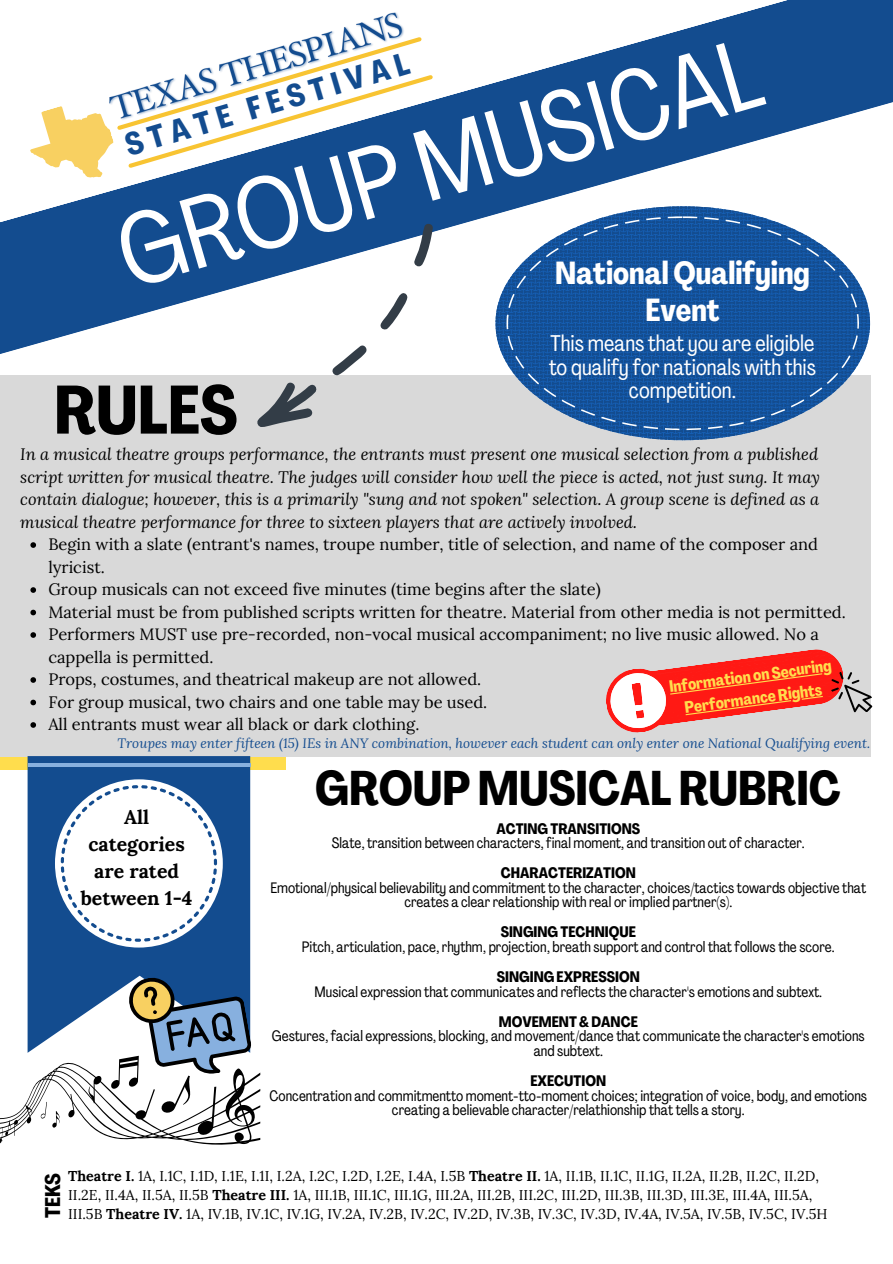
<style>
.page{position:relative;width:893px;height:1264px;background:#fff}
.page>*{position:absolute;margin:0;border:0;box-sizing:border-box;transform-origin:0 0}
.t1{font:99.6px "Agrandir Tight";color:#fff}
.t2{font:700 67.5px "Agrandir Tight";color:#000}
.t3{font:700 48px "Agrandir Tight";color:#000}
.t4{font:700 31.5px/37px "Agrandir Tight";color:#fff;text-align:center}
.t5{font:700 31.2px "Agrandir Tight";color:#134c8f}
.t6{font:22.5px/23.5px "Agrandir Tight";color:#fff;text-align:center}
.t7{font:700 21px "Agrandir Tight";color:#000}
.t8{font:700 19.5px/27px "Lora";color:#000;text-align:center}
.t9{font:16.5px/22.5px "Lora";color:#000}
.t10{font:italic 16.5px/22.5px "Lora";color:#000;text-align:justify}
.t11{font:700 16.2px/22.5px "Agrandir Tight";color:#ffdd4d;text-align:center}
.t12{font:15px/14.5px "Agrandir Tight";color:#000;text-align:center}
.t13{font:700 15px "Agrandir Tight";color:#000}
.t14{font:14.25px/19px "Lora";color:#000}
.t15{font:italic 13.5px "Lora";color:#134c8f}
.s1{font-weight:700}
</style>
<div class="page">
<svg style="left:0;top:0;width:892px;height:396px;fill:#134c8f"></svg>
<img style="left:104px;top:8px;width:307px;height:26px">
<svg style="left:20px;top:34px;width:416px;height:160px"></svg>
<div style="left:0;top:375px;width:870px;height:381px;background:#d9d9d9"></div>
<svg style="left:495px;top:206px;width:375px;height:132px"></svg>
<svg style="left:506px;top:315px;width:2px;height:14px"></svg>
<svg style="left:667px;top:216px;width:30px;height:2px"></svg>
<svg style="left:746px;top:224px;width:15px;height:5px"></svg>
<svg style="left:646px;top:216px;width:14px;height:4px"></svg>
<svg style="left:508px;top:294px;width:6px;height:14px"></svg>
<svg style="left:604px;top:224px;width:14px;height:5px"></svg>
<svg style="left:767px;top:230px;width:14px;height:6px"></svg>
<svg style="left:624px;top:220px;width:15px;height:4px"></svg>
<svg style="left:724px;top:220px;width:16px;height:4px"></svg>
<svg style="left:704px;top:217px;width:14px;height:3px"></svg>
<svg style="left:564px;top:238px;width:13px;height:7px"></svg>
<svg style="left:787px;top:238px;width:13px;height:7px"></svg>
<svg style="left:583px;top:230px;width:14px;height:6px"></svg>
<svg style="left:856px;top:314px;width:2px;height:14px"></svg>
<svg style="left:806px;top:247px;width:50px;height:60px"></svg>
<svg style="left:516px;top:248px;width:42px;height:40px;background:#3d71ad"></svg>
<svg style="left:497px;top:335px;width:371px;height:105px"></svg>
<svg style="left:256px;top:218px;width:177px;height:209px"></svg>
<div style="left:0;top:757px;width:285px;height:12px;background:#ffdd4d"></div>
<div style="left:28px;top:756px;width:222px;height:206px;background:#134c8f"></div>
<div style="left:55px;top:779px;width:168px;height:168px;background:#fff;border-radius:50%"></div>
<svg style="left:61px;top:785px;width:156px;height:156px"></svg>
<hr style="left:28px;top:763px;width:222px;height:3px;background:#87b0df">
<svg style="left:30px;top:542px;width:6px;height:6px"></svg>
<svg style="left:30px;top:587px;width:6px;height:6px"></svg>
<svg style="left:30px;top:609px;width:6px;height:6px"></svg>
<svg style="left:30px;top:632px;width:6px;height:6px"></svg>
<svg style="left:30px;top:677px;width:6px;height:5px"></svg>
<svg style="left:30px;top:699px;width:6px;height:6px"></svg>
<svg style="left:30px;top:722px;width:6px;height:5px"></svg>
<svg style="left:606px;top:649px;width:267px;height:85px"></svg>
<svg style="left:0;top:962px;width:260px;height:183px"></svg>
<p class="t1" style="left:109px;top:216px;width:665px;rotate:-16deg">GROUP MUSICAL</p>
<p class="t5" style="left:122px;top:132px;width:296px;rotate:-16deg">STATE FESTIVAL</p>
<p class="t4" style="left:555px;top:257px;width:256px">National Qualifying<br>Event</p>
<p class="t6" style="left:549px;top:333px;width:268px">This means that you are eligible to qualify for nationals with this competition.</p>
<p class="t2" style="left:54px;top:383px;width:185px">RULES</p>
<p class="t10" style="left:20px;top:442px;width:801px">In a musical theatre groups performance, the entrants must present one musical selection from a published script written for musical theatre. The judges will consider how well the piece is acted, not just sung. It may contain dialogue; however, this is a primarily "sung and not spoken" selection. A group scene is defined as a musical theatre performance for three to sixteen players that are actively involved.</p>
<p class="t9" style="left:48px;top:533px;width:771px">Begin with a slate (entrant's names, troupe number, title of selection, and name of the composer and lyricist.</p>
<p class="t9" style="left:48px;top:578px;width:554px">Group musicals can not exceed five minutes (time begins after the slate)</p>
<p class="t9" style="left:48px;top:600px;width:799px">Material must be from published scripts written for theatre. Material from other media is not permitted.</p>
<p class="t9" style="left:48px;top:622px;width:772px">Performers MUST use pre-recorded, non-vocal musical accompaniment; no live music allowed. No a cappella is permitted.</p>
<p class="t9" style="left:48px;top:667px;width:434px">Props, costumes, and theatrical makeup are not allowed.</p>
<p class="t9" style="left:48px;top:690px;width:440px">For group musical, two chairs and one table may be used.</p>
<p class="t9" style="left:48px;top:712px;width:372px">All entrants must wear all black or dark clothing.</p>
<p class="t11" style="left:668px;top:677px;width:165px;rotate:-8deg">Information on Securing<br>PerformanceRights</p>
<p class="t15" style="left:118px;top:734px;width:754px">Troupes may enter fifteen (15) IEs in ANY combination, however each student can only enter one National Qualifying event.</p>
<p class="t8" style="left:81px;top:803px;width:113px">All categories are rated between 1-4</p>
<p class="t3" style="left:315px;top:769px;width:527px">GROUP MUSICALRUBRIC</p>
<p class="t13" style="left:496px;top:822px;width:145px">ACTING TRANSITIONS</p>
<p class="t12" style="left:332px;top:837px;width:474px">Slate, transition between characters, final moment, and transition out of character.</p>
<p class="t13" style="left:501px;top:867px;width:136px">CHARACTERIZATION</p>
<p class="t12" style="left:270px;top:881px;width:597px">Emotional/physical believability and commitment to the character, choices/tactics towards objective that creates a clear relationship with real or implied partner(s).</p>
<p class="t13" style="left:500px;top:926px;width:137px">SINGING TECHNIQUE</p>
<p class="t12" style="left:302px;top:941px;width:534px">Pitch, articulation, pace, rhythm, projection, breath support and control that follows the score.</p>
<p class="t13" style="left:496px;top:970px;width:144px">SINGING EXPRESSION</p>
<p class="t12" style="left:314px;top:985px;width:509px">Musical expression that communicates and reflects the character's emotions and subtext.</p>
<p class="t13" style="left:499px;top:1015px;width:140px">MOVEMENT&amp;DANCE</p>
<p class="t12" style="left:272px;top:1030px;width:594px">Gestures, facial expressions, blocking, and movement/dance that communicate the character's emotions and subtext.</p>
<p class="t13" style="left:530px;top:1074px;width:77px">EXECUTION</p>
<p class="t12" style="left:269px;top:1089px;width:599px">Concentration and commitmentto moment-tto-moment choices; integration of voice, body, and emotions creating a believable character/relathionship that tells a story.</p>
<p class="t7" style="left:44px;top:1218px;width:47px;rotate:-90deg">TEKS</p>
<p class="t14" style="left:68px;top:1165px;width:761px"><span class="s1">Theatre I.</span> 1A, I.1C, I.1D, I.1E, I.1I, I.2A, I.2C, I.2D, I.2E, I.4A, I.5B <span class="s1">Theatre II.</span> 1A, II.1B, II.1C, II.1G, II.2A, II.2B, II.2C, II.2D,<br>II.2E, II.4A, II.5A, II.5B <span class="s1">Theatre III.</span> 1A, III.1B, III.1C, III.1G, III.2A, III.2B, III.2C, III.2D, III.3B, III.3D, III.3E, III.4A, III.5A,<br>III.5B <span class="s1">Theatre IV.</span> 1A, IV.1B, IV.1C, IV.1G, IV.2A, IV.2B, IV.2C, IV.2D, IV.3B, IV.3C, IV.3D, IV.4A, IV.5A, IV.5B, IV.5C, IV.5H</p>
</div>
